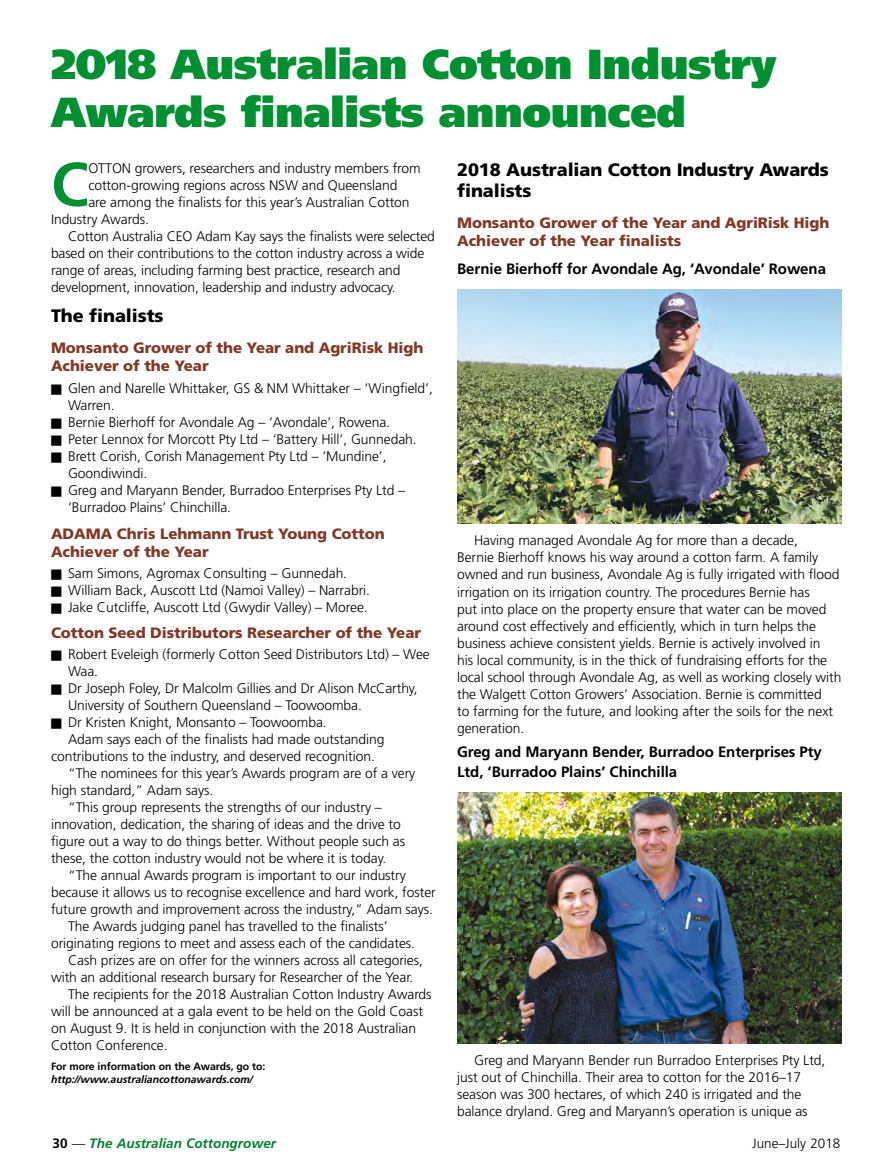
<style>
.page{position:relative;width:893px;height:1170px;background:#fff}
.page>*{position:absolute;margin:0;border:0;box-sizing:border-box;transform-origin:0 0}
.Gn11_first_par{font:700 61.65px "Frutiger";color:#009032}
.Gn11_main_heading{font:900 42px/48px "Frutiger";letter-spacing:-.01em;color:#009032}
.Gn11_cross_head{font:900 18px/21.6px "Frutiger";letter-spacing:-.005em;color:#000}
.Gn11_text_head{font:900 15px/18px "Frutiger";letter-spacing:-.005em;color:#803926}
.GN11_paragraph{font:700 15px/19.5px "Frutiger";letter-spacing:-.005em;color:#000}
.GN11_paragraph-2{font:300 13.8px/17.1px "Frutiger";letter-spacing:-.005em;color:#000}
.Gn11_first_par-2{font:300 13.8px "Frutiger";letter-spacing:-.005em;color:#000}
.t1{font:italic 700 13.5px "Frutiger";color:#008231}
.t2{font:300 13.5px "Frutiger";color:#000}
.Gn11_footnote{font:italic 700 10.5px/12.5px "Frutiger";letter-spacing:-.005em;color:#000}
.s1{font-style:normal}
.s2{font-style:normal;color:#000}
.s3{font-weight:300;font-style:normal;color:#000}
</style>
<div class="page">
<img style="left:457px;top:290px;width:385px;height:234px">
<img style="left:457px;top:792px;width:385px;height:251px">
<p class="Gn11_main_heading" style="left:51px;top:40px;width:727px">2018 Australian Cotton Industry<br>Awards finalists announced</p>
<p class="Gn11_first_par" style="left:51px;top:148px;width:39px">C</p>
<p class="Gn11_first_par-2" style="left:88px;top:160px;width:334px">OTTON growers, researchers and industry members from</p>
<p class="Gn11_first_par-2" style="left:88px;top:177px;width:311px">cotton-growing regions across NSW and Queensland</p>
<p class="Gn11_first_par-2" style="left:88px;top:194px;width:323px">are among the finalists for this year’s Australian Cotton</p>
<p class="Gn11_first_par-2" style="left:51px;top:211px;width:99px">Industry Awards.</p>
<p class="GN11_paragraph-2" style="left:51px;top:227px;width:385px;text-indent:17px">Cotton Australia CEO Adam Kay says the finalists were selected based on their contributions to the cotton industry across a wide range of areas, including farming best practice, research and development, innovation, leadership and industry advocacy.</p>
<p class="Gn11_cross_head" style="left:51px;top:305px;width:114px">The finalists</p>
<p class="Gn11_text_head" style="left:51px;top:339px;width:374px">Monsanto Grower of the Year and AgriRisk High<br>Achiever of the Year</p>
<p class="GN11_paragraph-2" style="left:68px;top:379px;width:366px">Glen and Narelle Whittaker, GS &amp; NM Whittaker – ‘Wingfield’,<br>Warren.</p>
<p class="GN11_paragraph-2" style="left:68px;top:413px;width:324px">Bernie Bierhoff for Avondale Ag – ‘Avondale’, Rowena.</p>
<p class="GN11_paragraph-2" style="left:68px;top:430px;width:350px">Peter Lennox for Morcott Pty Ltd – ‘Battery Hill’, Gunnedah.</p>
<p class="GN11_paragraph-2" style="left:68px;top:447px;width:320px">Brett Corish, Corish Management Pty Ltd – ‘Mundine’,<br>Goondiwindi.</p>
<p class="GN11_paragraph-2" style="left:68px;top:482px;width:339px">Greg and Maryann Bender, Burradoo Enterprises Pty Ltd – ‘Burradoo Plains’ Chinchilla.</p>
<p class="Gn11_text_head" style="left:51px;top:524px;width:335px">ADAMA Chris Lehmann Trust Young Cotton<br>Achiever of the Year</p>
<p class="GN11_paragraph-2" style="left:68px;top:564px;width:281px">Sam Simons, Agromax Consulting – Gunnedah.</p>
<p class="GN11_paragraph-2" style="left:68px;top:581px;width:304px">William Back, Auscott Ltd (Namoi Valley) – Narrabri.</p>
<p class="GN11_paragraph-2" style="left:68px;top:598px;width:301px">Jake Cutcliffe, Auscott Ltd (Gwydir Valley) – Moree.</p>
<p class="Gn11_text_head" style="left:51px;top:623px;width:372px">Cotton Seed Distributors Researcher of the Year</p>
<p class="GN11_paragraph-2" style="left:68px;top:646px;width:363px">Robert Eveleigh (formerly Cotton Seed Distributors Ltd) – Wee<br>Waa.</p>
<p class="GN11_paragraph-2" style="left:68px;top:680px;width:351px">Dr Joseph Foley, Dr Malcolm Gillies and Dr Alison McCarthy,<br>University of Southern Queensland – Toowoomba.</p>
<p class="GN11_paragraph-2" style="left:68px;top:713px;width:260px">Dr Kristen Knight, Monsanto – Toowoomba.</p>
<p class="GN11_paragraph-2" style="left:51px;top:730px;width:335px;text-indent:17px">Adam says each of the finalists had made outstanding contributions to the industry, and deserved recognition.</p>
<p class="GN11_paragraph-2" style="left:51px;top:764px;width:366px;text-indent:17px">“The nominees for this year’s Awards program are of a very high standard,” Adam says.</p>
<p class="GN11_paragraph-2" style="left:51px;top:798px;width:356px;text-indent:17px">“This group represents the strengths of our industry – innovation, dedication, the sharing of ideas and the drive to figure out a way to do things better. Without people such as these, the cotton industry would not be where it is today.</p>
<p class="GN11_paragraph-2" style="left:51px;top:866px;width:386px;text-indent:17px">“The annual Awards program is important to our industry because it allows us to recognise excellence and hard work, foster future growth and improvement across the industry,” Adam says.</p>
<p class="GN11_paragraph-2" style="left:51px;top:917px;width:366px;text-indent:17px">The Awards judging panel has travelled to the finalists’ originating regions to meet and assess each of the candidates.</p>
<p class="GN11_paragraph-2" style="left:51px;top:951px;width:373px;text-indent:17px">Cash prizes are on offer for the winners across all categories, with an additional research bursary for Researcher of the Year.</p>
<p class="GN11_paragraph-2" style="left:51px;top:985px;width:382px;text-indent:17px">The recipients for the 2018 Australian Cotton Industry Awards will be announced at a gala event to be held on the Gold Coast on August 9. It is held in conjunction with the 2018 Australian Cotton Conference.</p>
<p class="Gn11_footnote" style="left:51px;top:1060px;width:216px"><span class="s1">For more information on the Awards, go to: </span>http://www.australiancottonawards.com/</p>
<p class="Gn11_cross_head" style="left:457px;top:158px;width:373px">2018 Australian Cotton Industry Awards finalists</p>
<p class="Gn11_text_head" style="left:457px;top:213px;width:374px">Monsanto Grower of the Year and AgriRisk High<br>Achiever of the Year finalists</p>
<p class="GN11_paragraph" style="left:457px;top:259px;width:370px">Bernie Bierhoff for Avondale Ag, ‘Avondale’ Rowena</p>
<p class="GN11_paragraph-2" style="left:457px;top:532px;width:386px;text-indent:17px">Having managed Avondale Ag for more than a decade,<br>Bernie Bierhoff knows his way around a cotton farm. A family owned and run business, Avondale Ag is fully irrigated with flood irrigation on its irrigation country. The procedures Bernie has<br>put into place on the property ensure that water can be moved around cost effectively and efficiently, which in turn helps the business achieve consistent yields. Bernie is actively involved in<br>his local community, is in the thick of fundraising efforts for the local school through Avondale Ag, as well as working closely with the Walgett Cotton Growers’ Association. Bernie is committed<br>to farming for the future, and looking after the soils for the next generation.</p>
<p class="GN11_paragraph" style="left:457px;top:742px;width:366px">Greg and Maryann Bender, Burradoo Enterprises Pty<br>Ltd, ‘Burradoo Plains’ Chinchilla</p>
<p class="GN11_paragraph-2" style="left:457px;top:1051px;width:370px;text-indent:17px">Greg and Maryann Bender run Burradoo Enterprises Pty Ltd, just out of Chinchilla. Their area to cotton for the 2016–17 season was 300 hectares, of which 240 is irrigated and the balance dryland. Greg and Maryann’s operation is unique as</p>
<p class="t1" style="left:53px;top:1135px;width:225px"><span class="s2">30</span> <span class="s3">—</span> The Australian Cottongrower</p>
<p class="t2" style="left:752px;top:1135px;width:90px">June–July 2018</p>
</div>
